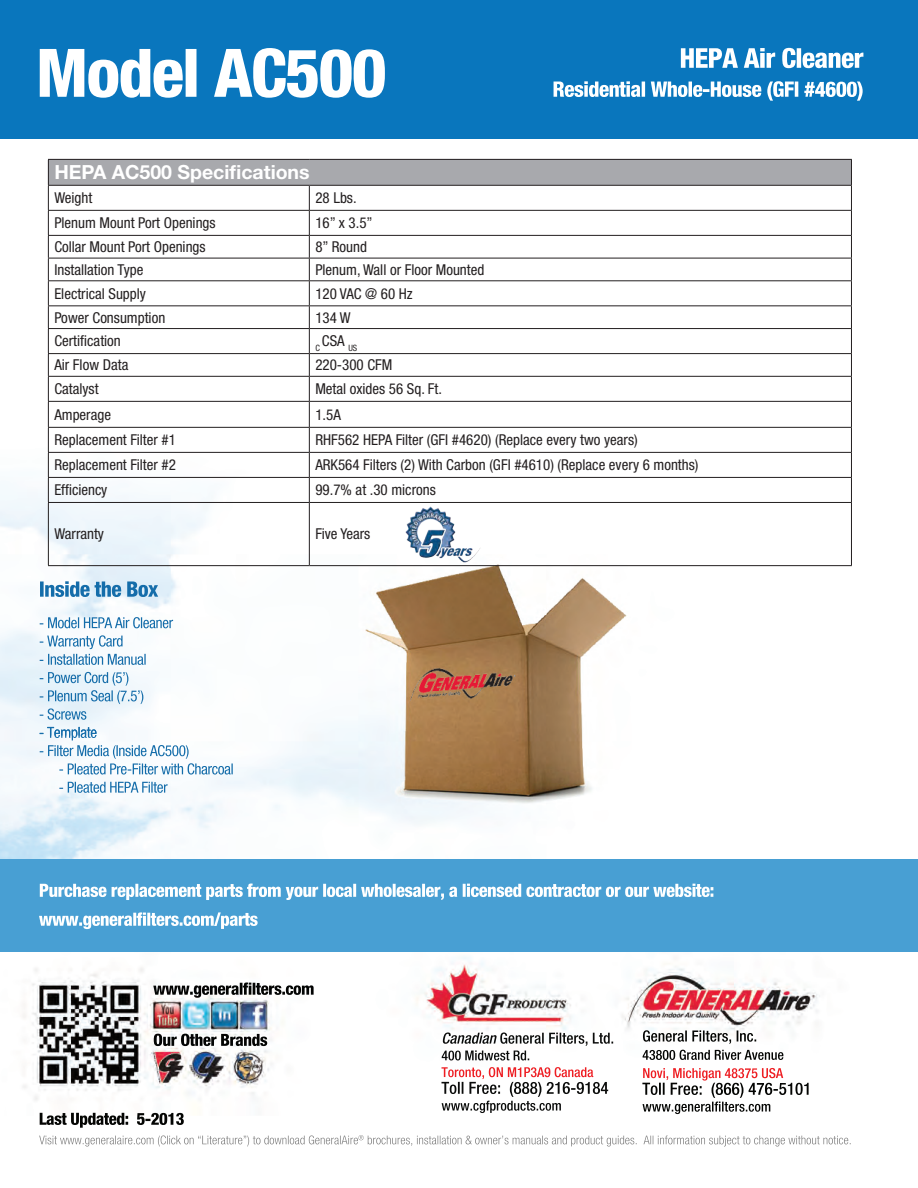
<style>
.page{position:relative;width:918px;height:1188px;background:#fff}
.page>*{position:absolute;margin:0;border:0;box-sizing:border-box;transform-origin:0 0}
.t1{font:700 19.5px "Helvetica Neue LT Std";color:#fff}
.t2{font:condensed 15px "Helvetica Neue LT Std";color:#231f20}
.t3{font:condensed 8.7px "Helvetica Neue LT Std";color:#231f20}
</style>
<div class="page">
<img style="left:0;top:0;width:918px;height:859px">
<img style="left:23px;top:957px;width:828px;height:190px">
<img style="left:0;top:859px;width:918px;height:93px">
<div style="left:48px;top:159px;width:803px;height:26px;background:#a8a9ad"></div>
<hr style="left:48px;top:159px;width:261px;height:1px;background:#231f20">
<hr style="left:309px;top:159px;width:543px;height:1px;background:#231f20">
<hr style="left:48px;top:185px;width:261px;height:1px;background:#231f20">
<hr style="left:309px;top:185px;width:543px;height:1px;background:#231f20">
<hr style="left:48px;top:210px;width:261px;height:1px;background:#231f20">
<hr style="left:309px;top:210px;width:543px;height:1px;background:#231f20">
<hr style="left:48px;top:235px;width:261px;height:1px;background:#231f20">
<hr style="left:309px;top:235px;width:543px;height:1px;background:#231f20">
<hr style="left:48px;top:258px;width:261px;height:1px;background:#231f20">
<hr style="left:309px;top:258px;width:543px;height:1px;background:#231f20">
<hr style="left:48px;top:280px;width:261px;height:1px;background:#231f20">
<hr style="left:309px;top:280px;width:543px;height:1px;background:#231f20">
<hr style="left:48px;top:305px;width:261px;height:1px;background:#231f20">
<hr style="left:309px;top:305px;width:543px;height:1px;background:#231f20">
<hr style="left:48px;top:328px;width:261px;height:1px;background:#231f20">
<hr style="left:309px;top:328px;width:543px;height:1px;background:#231f20">
<hr style="left:48px;top:353px;width:261px;height:1px;background:#231f20">
<hr style="left:309px;top:353px;width:543px;height:1px;background:#231f20">
<hr style="left:48px;top:376px;width:261px;height:1px;background:#231f20">
<hr style="left:309px;top:376px;width:543px;height:1px;background:#231f20">
<hr style="left:48px;top:401px;width:261px;height:1px;background:#231f20">
<hr style="left:309px;top:401px;width:543px;height:1px;background:#231f20">
<hr style="left:48px;top:427px;width:261px;height:1px;background:#231f20">
<hr style="left:309px;top:427px;width:543px;height:1px;background:#231f20">
<hr style="left:48px;top:452px;width:261px;height:1px;background:#231f20">
<hr style="left:309px;top:452px;width:543px;height:1px;background:#231f20">
<hr style="left:48px;top:477px;width:261px;height:1px;background:#231f20">
<svg style="left:48px;top:160px;width:1px;height:342px"></svg>
<hr style="left:309px;top:477px;width:543px;height:1px;background:#231f20">
<svg style="left:309px;top:186px;width:1px;height:316px"></svg>
<svg style="left:851px;top:160px;width:1px;height:342px"></svg>
<hr style="left:48px;top:502px;width:261px;height:1px;background:#231f20">
<hr style="left:48px;top:503px;width:1px;height:62px;background:#231f20">
<hr style="left:309px;top:502px;width:543px;height:1px;background:#231f20">
<hr style="left:309px;top:503px;width:1px;height:62px;background:#231f20">
<hr style="left:851px;top:503px;width:1px;height:62px;background:#231f20">
<hr style="left:48px;top:565px;width:261px;height:1px;background:#231f20">
<hr style="left:309px;top:565px;width:543px;height:1px;background:#231f20">
<img style="left:405px;top:505px;width:78px;height:60px">
<p class="t1" style="left:54px;top:160px;width:257px">HEPA AC500 Specifications</p>
<p class="t2" style="left:54px;top:189px;width:40px">Weight</p>
<p class="t2" style="left:315px;top:189px;width:43px">28 Lbs.</p>
<p class="t2" style="left:54px;top:214px;width:163px">Plenum Mount Port Openings</p>
<p class="t2" style="left:315px;top:214px;width:59px">16” x 3.5”</p>
<p class="t2" style="left:54px;top:238px;width:153px">Collar Mount Port Openings</p>
<p class="t2" style="left:315px;top:238px;width:53px">8” Round</p>
<p class="t2" style="left:54px;top:261px;width:90px">Installation Type</p>
<p class="t2" style="left:315px;top:261px;width:171px">Plenum, Wall or Floor Mounted</p>
<p class="t2" style="left:54px;top:285px;width:93px">Electrical Supply</p>
<p class="t2" style="left:315px;top:285px;width:99px">120 VAC @ 60 Hz</p>
<p class="t2" style="left:54px;top:309px;width:112px">Power Consumption</p>
<p class="t2" style="left:315px;top:309px;width:37px">134 W</p>
<p class="t2" style="left:54px;top:332px;width:68px">Certification</p>
<p class="t3" style="left:315px;top:343px;width:43px">C <sup>CSA</sup> US</p>
<p class="t2" style="left:54px;top:356px;width:76px">Air Flow Data</p>
<p class="t2" style="left:315px;top:356px;width:79px">220-300 CFM</p>
<p class="t2" style="left:54px;top:380px;width:46px">Catalyst</p>
<p class="t2" style="left:315px;top:380px;width:128px">Metal oxides 56 Sq. Ft.</p>
<p class="t2" style="left:54px;top:406px;width:58px">Amperage</p>
<p class="t2" style="left:315px;top:406px;width:27px">1.5A</p>
<p class="t2" style="left:54px;top:431px;width:123px">Replacement Filter #1</p>
<p class="t2" style="left:315px;top:431px;width:324px">RHF562 HEPA Filter (GFI #4620) (Replace every two years)</p>
<p class="t2" style="left:54px;top:456px;width:123px">Replacement Filter #2</p>
<p class="t2" style="left:315px;top:456px;width:385px">ARK564 Filters (2) With Carbon (GFI #4610) (Replace every 6 months)</p>
<p class="t2" style="left:54px;top:481px;width:55px">Efficiency</p>
<p class="t2" style="left:315px;top:481px;width:122px">99.7% at .30 microns</p>
<p class="t2" style="left:54px;top:525px;width:51px">Warranty</p>
<p class="t2" style="left:315px;top:525px;width:56px">Five Years</p>
</div>
